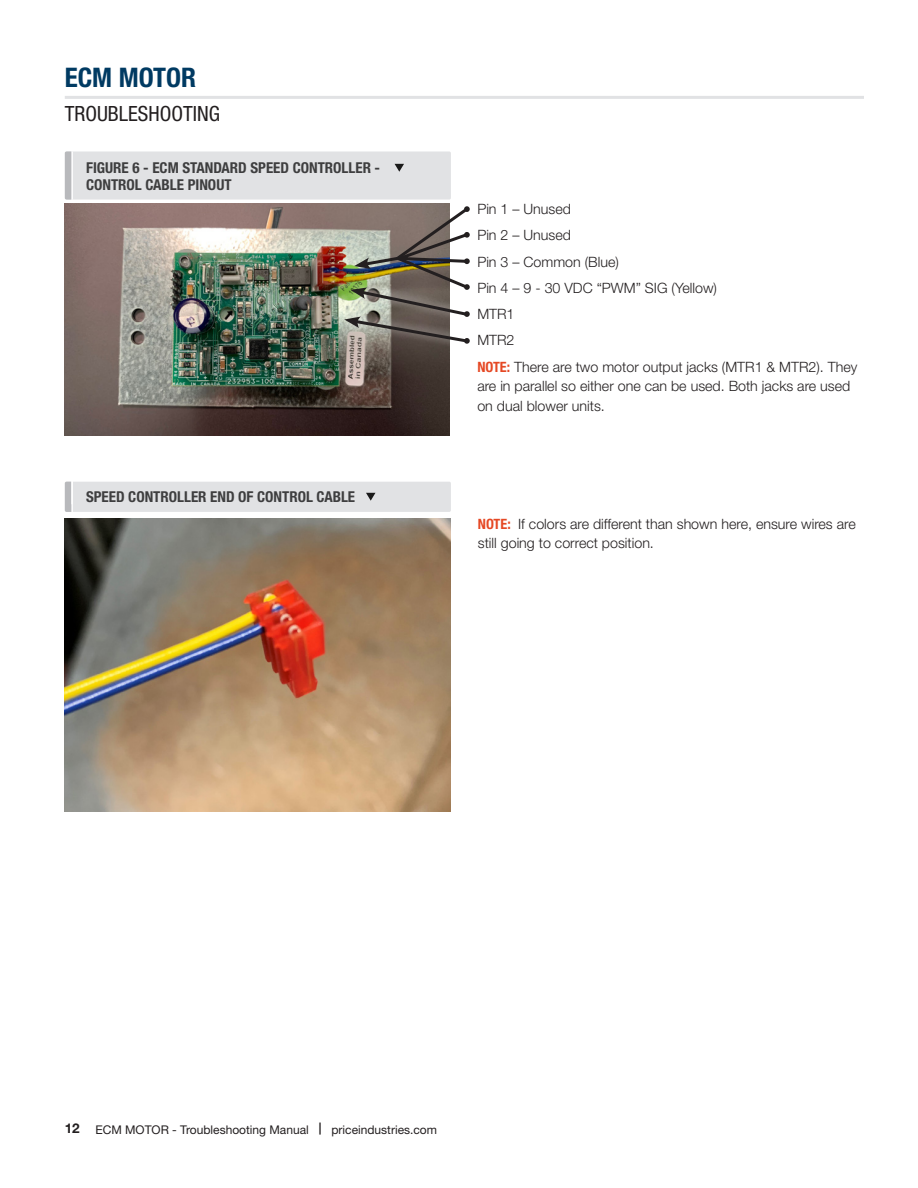
<style>
.page{position:relative;width:918px;height:1188px;background:#fff}
.page>*{position:absolute;margin:0;border:0;box-sizing:border-box;transform-origin:0 0}
.t1{font:700 condensed 27px "Helvetica Neue LT Std";color:#003a62}
.t2{font:condensed 21px "Helvetica Neue LT Std";color:#231f20}
.Image_Caption_Descri{font:700 condensed 15px/16.5px "Helvetica Neue LT Std";color:#3e3e3f}
.Body{font:300 14.25px/19.5px "Helvetica Neue LT Std";color:#231f20}
.t3{font:12px "Helvetica Neue LT Std";color:#231f20}
.s1{font-weight:700;font-stretch:condensed;color:#e54824}
.s2{font-weight:700;font-size:13.5px}
.s3{font-weight:700}
</style>
<div class="page">
<hr style="left:65px;top:96px;width:799px;height:3px;background:#e1e2e4">
<img style="left:65px;top:204px;width:385px;height:231px">
<div style="left:66px;top:152px;width:385px;height:48px;background:#e1e2e4;border-radius:2px"></div>
<svg style="left:395px;top:164px;width:9px;height:8px"></svg>
<hr style="left:71px;top:152px;width:2px;height:48px;background:#fff">
<svg style="left:65px;top:152px;width:6px;height:48px"></svg>
<img style="left:65px;top:518px;width:386px;height:293px">
<div style="left:66px;top:482px;width:385px;height:30px;background:#e1e2e4;border-radius:2px"></div>
<svg style="left:366px;top:493px;width:9px;height:8px"></svg>
<hr style="left:71px;top:482px;width:2px;height:30px;background:#fff">
<svg style="left:65px;top:482px;width:6px;height:30px"></svg>
<img style="left:335px;top:205px;width:135px;height:172px">
<h1 class="t1" style="left:65px;top:61px;width:89px">ECM MOTOR</h1>
<h2 class="t2" style="left:65px;top:102px;width:157px">TROUBLESHOOTING</h2>
<p class="Image_Caption_Descri" style="left:86px;top:159px;width:296px">FIGURE 6 - ECM STANDARD SPEED CONTROLLER -<br>CONTROL CABLE PINOUT</p>
<p class="Image_Caption_Descri" style="left:86px;top:488px;width:271px">SPEED CONTROLLER END OF CONTROL CABLE</p>
<p class="Body" style="left:477px;top:199px;width:95px">Pin 1 – Unused</p>
<p class="Body" style="left:477px;top:225px;width:95px">Pin 2 – Unused</p>
<p class="Body" style="left:477px;top:251px;width:143px">Pin 3 – Common (Blue)</p>
<p class="Body" style="left:477px;top:278px;width:241px">Pin 4 – 9 - 30 VDC “PWM” SIG (Yellow)</p>
<p class="Body" style="left:477px;top:304px;width:39px">MTR1</p>
<p class="Body" style="left:477px;top:330px;width:39px">MTR2</p>
<p class="Body" style="left:477px;top:356px;width:382px"><span class="s1">NOTE:</span> There are two motor output jacks (MTR1 &amp; MTR2). They are in parallel so either one can be used. Both jacks are used on dual blower units.</p>
<p class="Body" style="left:478px;top:513px;width:379px"><span class="s1">NOTE:</span> If colors are different than shown here, ensure wires are still going to correct position.</p>
<p class="t3" style="left:65px;top:1122px;width:374px"><span class="s2">12</span> ECM Motor - Troubleshooting Manual <span class="s3">|</span> priceindustries.com</p>
</div>
